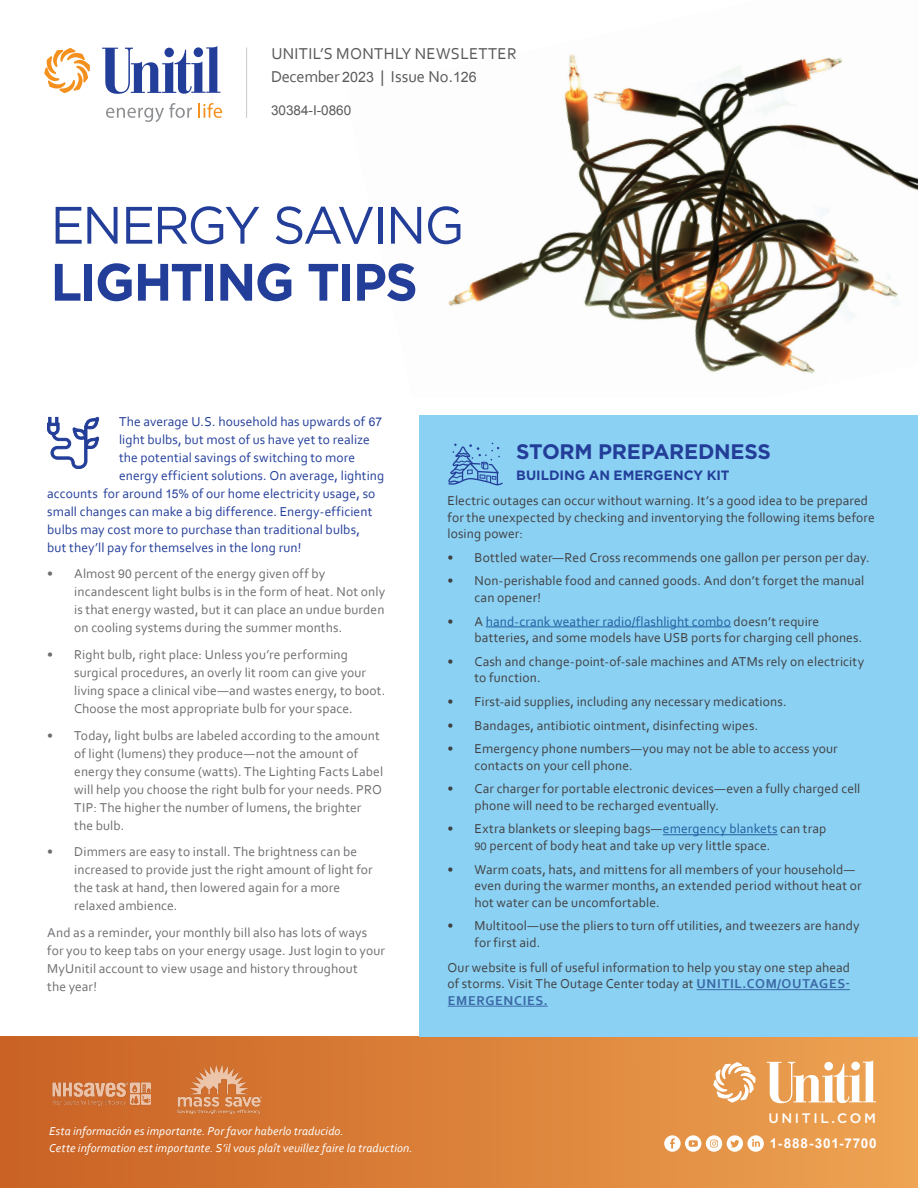
<style>
.page{position:relative;width:918px;height:1188px;background:#fff}
.page>*{position:absolute;margin:0;border:0;box-sizing:border-box;transform-origin:0 0}
.t1{font:52.5px "Gotham";letter-spacing:-.045em;color:#233e99}
.t2{font:700 52.5px "Gotham";letter-spacing:-.035em;color:#233e99}
.t3{font:700 21px "Gotham";letter-spacing:-.015em;color:#233e99}
.t4{font:16.5px/22.5px "Corbel";letter-spacing:.02em;color:#58595b}
.t5{font:500 13.8px "Gotham";letter-spacing:.19em;color:#fff}
.t6{font:13.5px/16.5px "Corbel";letter-spacing:.01em;color:#414042}
.t7{font:13.5px/18px "Corbel";letter-spacing:.01em;color:#6d6e71}
.t8{font:13.5px "Corbel";letter-spacing:.01em;color:#233e99}
.t9{font:700 13.5px "Gotham";color:#233e99}
.t10{font:700 13.5px "Arial";letter-spacing:.065em;color:#fff}
.t11{font:13.5px "Arial";color:#58595b}
.t12{font:700 13.5px "Apple SD Gothic Neo";color:#fff}
.t13{font:italic 12px/17.9px "Corbel";letter-spacing:.01em;color:#fff}
.s1{font-family:"Arial";font-size:14.25px}
.s2{font-family:"Arial";font-size:12px}
.s3{color:#215e9e}
.s4{font-family:"Arial Hebrew";font-weight:300;font-size:14.25px}
.s5{font-weight:700;color:#3a68a5}
</style>
<div class="page">
<hr style="left:246px;top:48px;width:1px;height:70px;background:#c7c8ca">
<svg style="left:44px;top:48px;width:46px;height:45px"></svg>
<svg style="left:102px;top:46px;width:118px;height:48px"></svg>
<svg style="left:106px;top:103px;width:86px;height:19px"></svg>
<svg style="left:199px;top:103px;width:23px;height:15px"></svg>
<img style="left:448px;top:54px;width:470px;height:320px">
<div style="left:0;top:1037px;width:918px;height:151px;background:linear-gradient(to right,#c96023,#eda352)"></div>
<svg style="left:707px;top:1062px;width:48px;height:41px"></svg>
<svg style="left:761px;top:1060px;width:115px;height:43px"></svg>
<img style="left:178px;top:1065px;width:84px;height:48px">
<img style="left:47px;top:1076px;width:104px;height:35px">
<svg style="left:664px;top:1135px;width:107px;height:17px"></svg>
<div style="left:419px;top:415px;width:499px;height:622px;background:#8bd1f3"></div>
<hr style="left:486px;top:627px;width:245px;height:1px;background:#215e9e">
<hr style="left:663px;top:834px;width:115px;height:1px;background:#215e9e">
<hr style="left:696px;top:989px;width:154px;height:1px;background:#3a68a5">
<hr style="left:448px;top:1006px;width:100px;height:1px;background:#3a68a5">
<svg style="left:448px;top:443px;width:55px;height:43px"></svg>
<svg style="left:47px;top:417px;width:52px;height:52px"></svg>
<p class="t4" style="left:271px;top:42px;width:247px">UNITIL’S MONTHLY NEWSLETTER<br>December <span class="s1">2023</span> | Issue No.<span class="s1">126</span></p>
<p class="t11" style="left:271px;top:101px;width:82px">30384-I-0860</p>
<h1 class="t1" style="left:51px;top:191px;width:415px">ENERGY SAVING</h1>
<h1 class="t2" style="left:51px;top:252px;width:369px">LIGHTING TIPS</h1>
<p class="t8" style="left:119px;top:413px;width:265px">The average U.S. household has upwards of <span class="s2">67</span></p>
<p class="t8" style="left:119px;top:431px;width:252px">light bulbs, but most of us have yet to realize</p>
<p class="t8" style="left:119px;top:449px;width:238px">the potential savings of switching to more</p>
<p class="t8" style="left:119px;top:467px;width:267px">energy efficient solutions. On average, lighting</p>
<p class="t8" style="left:47px;top:485px;width:330px">accounts for around <span class="s2">15%</span> of our home electricity usage, so</p>
<p class="t8" style="left:47px;top:503px;width:327px">small changes can make a big difference. Energy-efficient</p>
<p class="t8" style="left:47px;top:521px;width:314px">bulbs may cost more to purchase than traditional bulbs,</p>
<p class="t8" style="left:47px;top:539px;width:256px">but they’ll pay for themselves in the long run!</p>
<p class="t7" style="left:74px;top:565px;width:312px;text-indent:-27px">• Almost <span class="s2">90</span> percent of the energy given off by incandescent light bulbs is in the form of heat. Not only is that energy wasted, but it can place an undue burden on cooling systems during the summer months.</p>
<p class="t7" style="left:74px;top:645px;width:313px;text-indent:-27px">• Right bulb, right place: Unless you’re performing surgical procedures, an overly lit room can give your living space a clinical vibe—and wastes energy, to boot.<br>Choose the most appropriate bulb for your space.</p>
<p class="t7" style="left:74px;top:726px;width:310px;text-indent:-27px">• Today, light bulbs are labeled according to the amount of light (lumens) they produce—not the amount of energy they consume (watts). The Lighting Facts Label will help you choose the right bulb for your needs. PRO TIP: The higher the number of lumens, the brighter the bulb.</p>
<p class="t7" style="left:74px;top:843px;width:300px;text-indent:-27px">• Dimmers are easy to install. The brightness can be increased to provide just the right amount of light for the task at hand, then lowered again for a more relaxed ambience.</p>
<p class="t7" style="left:47px;top:923px;width:339px">And as a reminder, your monthly bill also has lots of ways for you to keep tabs on your energy usage. Just login to your MyUnitil account to view usage and history throughout<br>the year!</p>
<h2 class="t3" style="left:516px;top:440px;width:256px">STORM PREPAREDNESS</h2>
<p class="t9" style="left:516px;top:468px;width:215px">BUILDING AN EMERGENCY KIT</p>
<p class="t6" style="left:448px;top:492px;width:429px">Electric outages can occur without warning. It’s a good idea to be prepared for the unexpected by checking and inventorying the following items before losing power:</p>
<p class="t6" style="left:448px;top:549px;width:424px">• Bottled water—Red Cross recommends one gallon per person per day.</p>
<p class="t6" style="left:475px;top:572px;width:391px;text-indent:-27px">• Non-perishable food and canned goods. And don’t forget the manual can opener!</p>
<p class="t6" style="left:475px;top:613px;width:389px;text-indent:-27px">• A <span class="s3">hand-crank weather radio/flashlight combo</span> doesn’t require batteries, and some models have USB ports for charging cell phones.</p>
<p class="t6" style="left:475px;top:653px;width:391px;text-indent:-27px">• Cash and change-point-of-sale machines and ATMs rely on electricity to function.</p>
<p class="t6" style="left:448px;top:693px;width:341px">• First-aid supplies, including any necessary medications.</p>
<p class="t6" style="left:448px;top:716px;width:312px">• Bandages, antibiotic ointment, disinfecting wipes.</p>
<p class="t6" style="left:475px;top:740px;width:365px;text-indent:-27px">• Emergency phone numbers—you may not be able to access your contacts on your cell phone.</p>
<p class="t6" style="left:475px;top:780px;width:387px;text-indent:-27px">• Car charger for portable electronic devices—even a fully charged cell phone will need to be recharged eventually.</p>
<p class="t6" style="left:475px;top:820px;width:353px;text-indent:-27px">• Extra blankets or sleeping bags—<span class="s3">emergency blankets</span> can trap<br><span class="s4">90</span> percent of body heat and take up very little space.</p>
<p class="t6" style="left:475px;top:861px;width:389px;text-indent:-27px">• Warm coats, hats, and mittens for all members of your household— even during the warmer months, an extended period without heat or hot water can be uncomfortable.</p>
<p class="t6" style="left:475px;top:917px;width:387px;text-indent:-27px">• Multitool—use the pliers to turn off utilities, and tweezers are handy for first aid.</p>
<p class="t6" style="left:448px;top:959px;width:404px;text-align:justify">Our website is full of useful information to help you stay one step ahead of storms. Visit The Outage Center today at <span class="s5">UNITIL.COM/OUTAGES-EMERGENCIES.</span></p>
<p class="t13" style="left:47px;top:1120px;width:365px">Esta información es importante. Por favor haberlo traducido.<br>Cette information est importante. S’il vous plaît veuil ez faire la traduction.</p>
<p class="t13" style="left:49px;top:1123px;width:365px;line-height:16.4px">Esta información es importante. Por favor haberlo traducido.<br>Cette information est importante. S’il vous plaît veuillez faire la traduction.</p>
<p class="t5" style="left:762px;top:1110px;width:109px">UNITIL.COM</p>
<p class="t12" style="left:775px;top:1136px;width:10px">8</p>
<p class="t12" style="left:802px;top:1136px;width:60px">-301-7 0</p>
<p class="t5" style="left:768px;top:1110px;width:109px">UNITIL.COM</p>
<p class="t10" style="left:770px;top:1134px;width:108px">1-888-301-7700</p>
</div>
